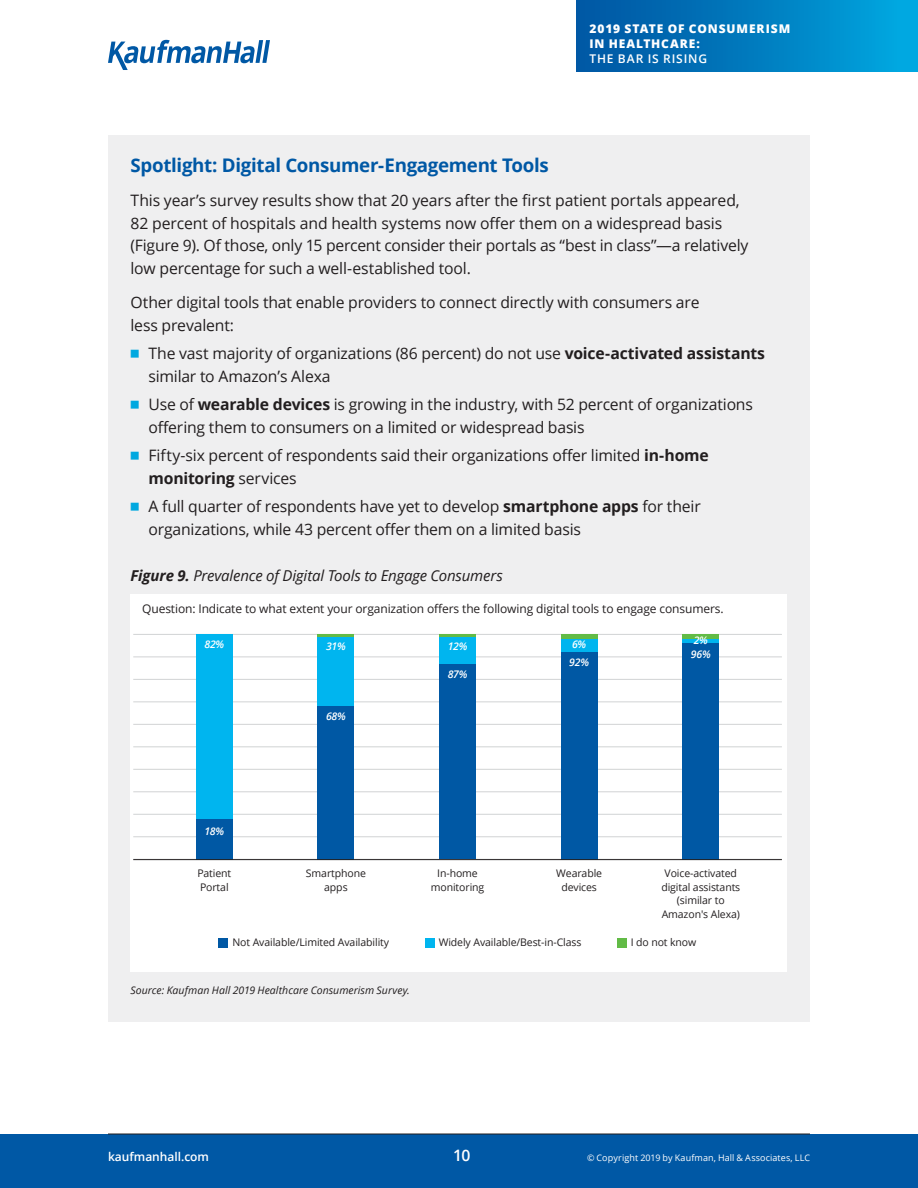
<style>
.page{position:relative;width:918px;height:1188px;background:#fff}
.page>*{position:absolute;margin:0;border:0;box-sizing:border-box;transform-origin:0 0}
.t1{font:700 18.75px "Open Sans";letter-spacing:-.015em;color:#0058a5}
.t2{font:15.75px/22.5px "Open Sans";letter-spacing:-.01em;color:#221e1f}
.t3{font:600 15.75px "Open Sans";color:#fff}
.t4{font:italic 15px "Open Sans";letter-spacing:-.01em;color:#221e1f}
.t5{font:12px "Open Sans";letter-spacing:-.01em;color:#231f20}
.t6{font:800 12px/15px "Open Sans";letter-spacing:.075em;color:#fff}
.t7{font:600 12px "Open Sans";letter-spacing:.005em;color:#fff}
.t8{font:600 12px "Open Sans";letter-spacing:.075em;color:#fff}
.t9{font:10.5px/13.5px "Open Sans";letter-spacing:-.01em;color:#231f20;text-align:center}
.t10{font:italic 10.5px "Open Sans";letter-spacing:.005em;color:#221e1f}
.t11{font:italic 600 10.5px "Open Sans";letter-spacing:-.025em;color:#fff}
.t12{font:9px "Open Sans";letter-spacing:.01em;color:#fff}
.s1{font-family:"Universal Std Newswith Comm Pi";color:#00a8e0}
.s2{font-weight:700}
</style>
<div class="page">
<div style="left:0;top:1134px;width:918px;height:54px;background:#0058a5"></div>
<hr style="left:108px;top:1134px;width:702px;height:1px;background:#221e1f">
<svg style="left:108px;top:40px;width:162px;height:30px"></svg>
<div style="left:576px;top:0;width:342px;height:72px;background:linear-gradient(to right,#00529f,#00a8e0)"></div>
<div style="left:108px;top:135px;width:702px;height:887px;background:#efeff0"></div>
<div style="left:130px;top:594px;width:658px;height:378px;background:#fff"></div>
<hr style="left:133px;top:837px;width:649px;height:1px;background:#d1d3d4">
<hr style="left:133px;top:814px;width:649px;height:1px;background:#d1d3d4">
<hr style="left:133px;top:792px;width:649px;height:1px;background:#d1d3d4">
<hr style="left:133px;top:769px;width:649px;height:1px;background:#d1d3d4">
<hr style="left:133px;top:747px;width:649px;height:1px;background:#d1d3d4">
<hr style="left:133px;top:724px;width:649px;height:1px;background:#d1d3d4">
<hr style="left:133px;top:702px;width:649px;height:1px;background:#d1d3d4">
<hr style="left:133px;top:679px;width:649px;height:1px;background:#d1d3d4">
<hr style="left:133px;top:657px;width:649px;height:1px;background:#d1d3d4">
<hr style="left:133px;top:634px;width:649px;height:1px;background:#d1d3d4">
<div style="left:318px;top:706px;width:36px;height:153px;background:#0058a4"></div>
<div style="left:440px;top:663px;width:36px;height:196px;background:#0058a4"></div>
<div style="left:561px;top:652px;width:36px;height:207px;background:#0058a4"></div>
<div style="left:683px;top:643px;width:36px;height:216px;background:#0058a4"></div>
<div style="left:196px;top:819px;width:36px;height:40px;background:#0058a4"></div>
<div style="left:219px;top:938px;width:9px;height:9px;background:#0058a4"></div>
<div style="left:425px;top:938px;width:9px;height:9px;background:#00b5ef"></div>
<div style="left:617px;top:938px;width:9px;height:9px;background:#62bb46"></div>
<div style="left:318px;top:636px;width:36px;height:70px;background:#00b5ef"></div>
<div style="left:440px;top:636px;width:36px;height:27px;background:#00b5ef"></div>
<div style="left:561px;top:639px;width:36px;height:13px;background:#00b5ef"></div>
<hr style="left:683px;top:639px;width:36px;height:4px;background:#00b5ef">
<div style="left:561px;top:634px;width:36px;height:5px;background:#62bb46"></div>
<div style="left:683px;top:634px;width:36px;height:5px;background:#62bb46"></div>
<div style="left:196px;top:634px;width:36px;height:185px;background:#00b5ef"></div>
<hr style="left:318px;top:634px;width:36px;height:2px;background:#62bb46">
<hr style="left:440px;top:634px;width:36px;height:2px;background:#62bb46">
<hr style="left:133px;top:859px;width:649px;height:1px;background:#231f20">
<p class="t6" style="left:590px;top:21px;width:202px">2019 STATE OF CONSUMERISM<br>IN HEALTHCARE:</p>
<p class="t8" style="left:590px;top:50px;width:119px">THE BAR IS RISING</p>
<p class="t1" style="left:130px;top:152px;width:420px">Spotlight: Digital Consumer-Engagement Tools</p>
<p class="t2" style="left:130px;top:189px;width:620px">This year’s survey results show that 20 years after the first patient portals appeared, 82 percent of hospitals and health systems now offer them on a widespread basis (Figure 9). Of those, only 15 percent consider their portals as “best in class”—a relatively low percentage for such a well-established tool.</p>
<p class="t2" style="left:130px;top:291px;width:571px">Other digital tools that enable providers to connect directly with consumers are less prevalent:</p>
<p class="t2" style="left:149px;top:342px;width:618px;text-indent:-18px"><span class="s1">◾</span> The vast majority of organizations (86 percent) do not use <span class="s2">voice-activated assistants </span>similar to Amazon’s Alexa</p>
<p class="t2" style="left:149px;top:393px;width:606px;text-indent:-18px"><span class="s1">◾</span> Use of <span class="s2">wearable devices</span> is growing in the industry, with 52 percent of organizations offering them to consumers on a limited or widespread basis</p>
<p class="t2" style="left:149px;top:444px;width:562px;text-indent:-18px"><span class="s1">◾</span> Fifty-six percent of respondents said their organizations offer limited <span class="s2">in-home monitoring</span> services</p>
<p class="t2" style="left:149px;top:495px;width:554px;text-indent:-18px"><span class="s1">◾</span> A full quarter of respondents have yet to develop <span class="s2">smartphone apps</span> for their organizations, while 43 percent offer them on a limited basis</p>
<p class="t4" style="left:130px;top:565px;width:374px"><span class="s2">Figure 9.</span> Prevalence of Digital Tools to Engage Consumers</p>
<p class="t5" style="left:142px;top:600px;width:583px">Question: Indicate to what extent your organization offers the following digital tools to engage consumers.</p>
<p class="t11" style="left:204px;top:637px;width:21px">82%</p>
<p class="t11" style="left:204px;top:824px;width:21px">18%</p>
<p class="t9" style="left:197px;top:867px;width:35px;text-align:left">Patient<br>Portal</p>
<p class="t11" style="left:326px;top:639px;width:21px">31%</p>
<p class="t11" style="left:448px;top:639px;width:21px">12%</p>
<p class="t11" style="left:572px;top:637px;width:16px">6%</p>
<p class="t11" style="left:326px;top:709px;width:21px">68%</p>
<p class="t11" style="left:448px;top:667px;width:21px">87%</p>
<p class="t11" style="left:569px;top:655px;width:21px">92%</p>
<p class="t9" style="left:306px;top:867px;width:62px">Smartphone apps</p>
<p class="t9" style="left:431px;top:867px;width:55px">In-home monitoring</p>
<p class="t9" style="left:556px;top:867px;width:47px">Wearable devices</p>
<p class="t11" style="left:694px;top:633px;width:16px">2%</p>
<p class="t11" style="left:691px;top:647px;width:21px">96%</p>
<p class="t9" style="left:661px;top:867px;width:80px">Voice-activated digital assistants (similar to<br>Amazon's Alexa)</p>
<p class="t9" style="left:232px;top:935px;width:158px">Not Available/Limited Availability</p>
<p class="t9" style="left:439px;top:935px;width:144px">Widely Available/Best-in-Class</p>
<p class="t9" style="left:631px;top:935px;width:67px">I do not know</p>
<p class="t10" style="left:130px;top:983px;width:281px">Source: Kaufman Hall 2019 Healthcare Consumerism Survey.</p>
<p class="t7" style="left:108px;top:1148px;width:103px">kaufmanhall.com</p>
<p class="t3" style="left:453px;top:1144px;width:19px">10</p>
<p class="t12" style="left:587px;top:1152px;width:224px">© Copyright 2019 by Kaufman, Hall &amp; Associates, LLC</p>
</div>
